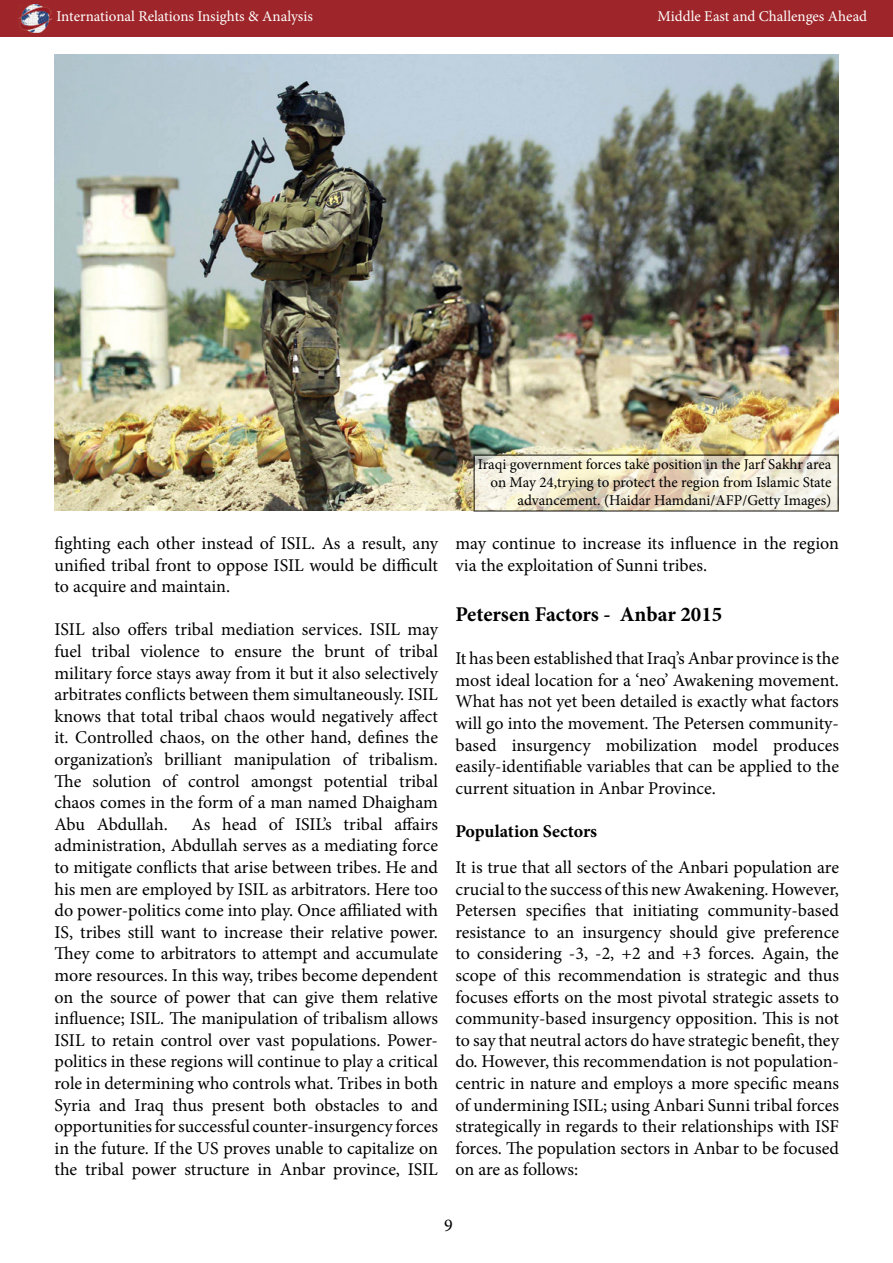
<style>
.page{position:relative;width:893px;height:1263px;background:#fff}
.page>*{position:absolute;margin:0;border:0;box-sizing:border-box;transform-origin:0 0}
.t1{font:700 21px "Minion Pro";color:#000}
.t2{font:18px/21.6px "Minion Pro";color:#000;text-align:justify}
.t3{font:700 18px "Minion Pro";letter-spacing:-.005em;color:#000}
.t4{font:15px/18px "Minion Pro";color:#000;text-align:right}
.t5{font:15px "Minion Pro";color:#fff}
</style>
<div class="page">
<img style="left:54px;top:54px;width:785px;height:456px">
<div style="left:0;top:0;width:893px;height:37px;background:#9e262a"></div>
<img style="left:18px;top:4px;width:33px;height:28px">
<svg style="left:476px;top:457px;width:360px;height:52px;background:#eee6d2"></svg>
<p class="t5" style="left:56px;top:7px;width:258px">International Relations Insights &amp; Analysis</p>
<p class="t5" style="left:657px;top:6px;width:211px">Middle East and Challenges Ahead</p>
<p class="t2" style="left:55px;top:532px;width:385px">fighting each other instead of ISIL. As a result, any unified tribal front to oppose ISIL would be difficult to acquire and maintain.</p>
<p class="t2" style="left:55px;top:619px;width:385px">ISIL also offers tribal mediation services. ISIL may fuel tribal violence to ensure the brunt of tribal military force stays away from it but it also selectively arbitrates conflicts between them simultaneously. ISIL knows that total tribal chaos would negatively affect it. Controlled chaos, on the other hand, defines the organization’s brilliant manipulation of tribalism.<br>The solution of control amongst potential tribal chaos comes in the form of a man named Dhaigham Abu Abdullah.</p>
<p class="t2" style="left:55px;top:813px;width:385px;text-indent:137px">As head of ISIL’s tribal affairs administration, Abdullah serves as a mediating force to mitigate conflicts that arise between tribes. He and his men are employed by ISIL as arbitrators. Here too do power-politics come into play. Once affiliated with IS, tribes still want to increase their relative power.<br>They come to arbitrators to attempt and accumulate more resources. In this way, tribes become dependent on the source of power that can give them relative influence; ISIL. The manipulation of tribalism allows ISIL to retain control over vast populations. Power&shy;politics in these regions will continue to play a critical role in determining who controls what. Tribes in both Syria and Iraq thus present both obstacles to and opportunities for successful counter-insurgency forces in the future. If the US proves unable to capitalize on the tribal power structure in Anbar province, ISIL</p>
<p class="t4" style="left:478px;top:455px;width:355px">Iraqi government forces take position in the Jarf Sakhr area on May 24,trying to protect the region from Islamic State advancement. (Haidar Hamdani/AFP/Getty Images)</p>
<p class="t2" style="left:455px;top:532px;width:385px">may continue to increase its influence in the region via the exploitation of Sunni tribes.</p>
<p class="t1" style="left:455px;top:599px;width:268px">Petersen Factors - Anbar 2015</p>
<p class="t2" style="left:455px;top:648px;width:385px">It has been established that Iraq’s Anbar province is the most ideal location for a ‘neo’ Awakening movement.<br>What has not yet been detailed is exactly what factors will go into the movement. The Petersen community&shy;based insurgency mobilization model produces easily-identifiable variables that can be applied to the current situation in Anbar Province.</p>
<p class="t3" style="left:455px;top:818px;width:143px">Population Sectors</p>
<p class="t2" style="left:455px;top:856px;width:385px">It is true that all sectors of the Anbari population are crucial to the success of this new Awakening. However, Petersen specifies that initiating community-based resistance to an insurgency should give preference to considering -3, -2, +2 and +3 forces. Again, the scope of this recommendation is strategic and thus focuses efforts on the most pivotal strategic assets to community-based insurgency opposition. This is not to say that neutral actors do have strategic benefit, they do. However, this recommendation is not population&shy;centric in nature and employs a more specific means of undermining ISIL; using Anbari Sunni tribal forces strategically in regards to their relationships with ISF forces. The population sectors in Anbar to be focused on are as follows:</p>
<p class="t2" style="left:444px;top:1215px;width:10px">9</p>
</div>
